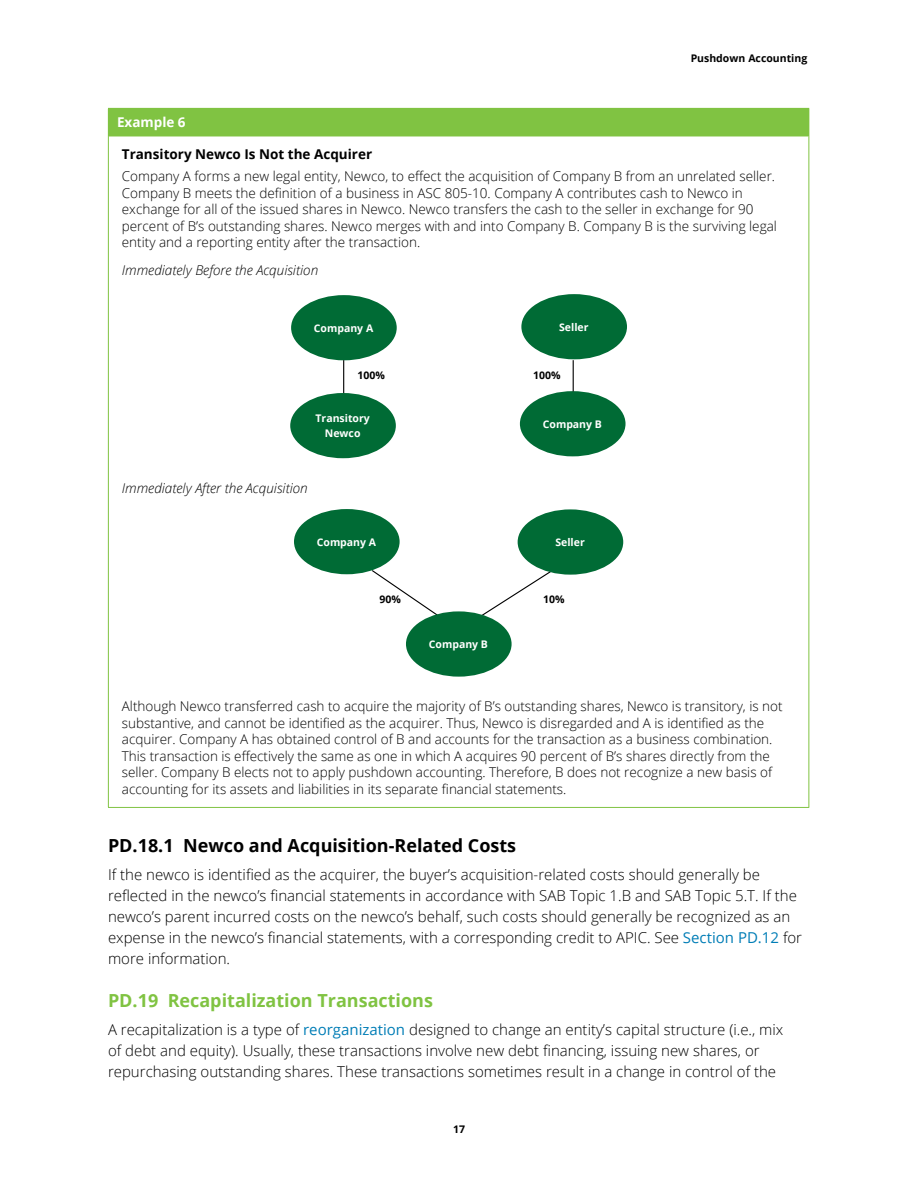
<style>
.page{position:relative;width:918px;height:1188px;background:#fff}
.page>*{position:absolute;margin:0;border:0;box-sizing:border-box;transform-origin:0 0}
.t1{font:700 18px "Open Sans";color:#000}
.t2{font:700 18px "Open Sans";color:#80c342}
.t3{font:300 15px/21px "Open Sans";color:#000}
.t4{font:300 13.5px/16.5px "Open Sans";color:#000}
.t5{font:italic 300 13.5px "Open Sans";color:#000}
.t6{font:700 13.5px "Open Sans";color:#000}
.t7{font:700 13.5px "Open Sans";color:#fff}
.t8{font:700 10.5px/15px "Open Sans";color:#fff;text-align:center}
.t9{font:700 10.5px "Open Sans";color:#000}
.s1{font-weight:400;color:#007db6}
</style>
<div class="page">
<div style="left:108px;top:108px;width:701px;height:28px;background:#80c342"></div>
<hr style="left:109px;top:136px;width:699px;height:1px;background:#80c342">
<hr style="left:108px;top:136px;width:1px;height:671px;background:#80c342">
<hr style="left:808px;top:136px;width:1px;height:671px;background:#80c342">
<hr style="left:108px;top:807px;width:701px;height:1px;background:#80c342">
<div style="left:291px;top:295px;width:106px;height:65px;background:#006b35;border-radius:50%"></div>
<div style="left:521px;top:294px;width:106px;height:65px;background:#006b35;border-radius:50%"></div>
<div style="left:520px;top:391px;width:106px;height:65px;background:#006b35;border-radius:50%"></div>
<div style="left:290px;top:393px;width:106px;height:65px;background:#006b35;border-radius:50%"></div>
<hr style="left:343px;top:360px;width:1px;height:33px;background:#000">
<hr style="left:573px;top:360px;width:1px;height:31px;background:#000">
<svg style="left:371px;top:569px;width:66px;height:48px"></svg>
<svg style="left:483px;top:570px;width:72px;height:45px"></svg>
<div style="left:294px;top:509px;width:106px;height:65px;background:#006b35;border-radius:50%"></div>
<div style="left:518px;top:509px;width:105px;height:66px;background:#006b35;border-radius:50%"></div>
<div style="left:406px;top:611px;width:106px;height:66px;background:#006b35;border-radius:50%"></div>
<p class="t9" style="left:691px;top:51px;width:118px">Pushdown Accounting</p>
<p class="t7" style="left:117px;top:113px;width:70px">Example 6</p>
<p class="t6" style="left:122px;top:145px;width:252px">Transitory Newco Is Not the Acquirer</p>
<p class="t4" style="left:122px;top:168px;width:657px">Company A forms a new legal entity, Newco, to effect the acquisition of Company B from an unrelated seller.<br>Company B meets the definition of a business in ASC 805-10. Company A contributes cash to Newco in exchange for all of the issued shares in Newco. Newco transfers the cash to the seller in exchange for 90 percent of B’s outstanding shares. Newco merges with and into Company B. Company B is the surviving legal entity and a reporting entity after the transaction.</p>
<p class="t5" style="left:122px;top:260px;width:198px">Immediately Before the Acquisition</p>
<p class="t8" style="left:314px;top:320px;width:61px">Company A</p>
<p class="t8" style="left:559px;top:319px;width:31px">Seller</p>
<p class="t9" style="left:358px;top:368px;width:29px">100%</p>
<p class="t9" style="left:533px;top:368px;width:29px">100%</p>
<p class="t8" style="left:316px;top:411px;width:56px">Transitory<br>Newco</p>
<p class="t8" style="left:543px;top:416px;width:61px">Company B</p>
<p class="t5" style="left:122px;top:479px;width:187px">Immediately After the Acquisition</p>
<p class="t8" style="left:317px;top:534px;width:61px">Company A</p>
<p class="t8" style="left:555px;top:534px;width:31px">Seller</p>
<p class="t9" style="left:380px;top:592px;width:23px">90%</p>
<p class="t9" style="left:543px;top:592px;width:23px">10%</p>
<p class="t8" style="left:429px;top:636px;width:61px">Company B</p>
<p class="t4" style="left:122px;top:698px;width:662px">Although Newco transferred cash to acquire the majority of B’s outstanding shares, Newco is transitory, is not substantive, and cannot be identified as the acquirer. Thus, Newco is disregarded and A is identified as the acquirer. Company A has obtained control of B and accounts for the transaction as a business combination.<br>This transaction is effectively the same as one in which A acquires 90 percent of B’s shares directly from the seller. Company B elects not to apply pushdown accounting. Therefore, B does not recognize a new basis of accounting for its assets and liabilities in its separate financial statements.</p>
<h1 class="t1" style="left:108px;top:833px;width:410px">PD.18.1 Newco and Acquisition-Related Costs</h1>
<p class="t3" style="left:108px;top:863px;width:696px">If the newco is identified as the acquirer, the buyer’s acquisition-related costs should generally be reflected in the newco’s financial statements in accordance with SAB Topic 1.B and SAB Topic 5.T. If the newco’s parent incurred costs on the newco’s behalf, such costs should generally be recognized as an expense in the newco’s financial statements, with a corresponding credit to APIC. See <span class="s1">Section PD.12</span> for more information.</p>
<h1 class="t2" style="left:108px;top:988px;width:327px">PD.19 Recapitalization Transactions</h1>
<p class="t3" style="left:108px;top:1019px;width:677px">A recapitalization is a type of <span class="s1">reorganization</span> designed to change an entity’s capital structure (i.e., mix of debt and equity). Usually, these transactions involve new debt financing, issuing new shares, or repurchasing outstanding shares. These transactions sometimes result in a change in control of the</p>
<p class="t9" style="left:453px;top:1122px;width:13px">17</p>
</div>
